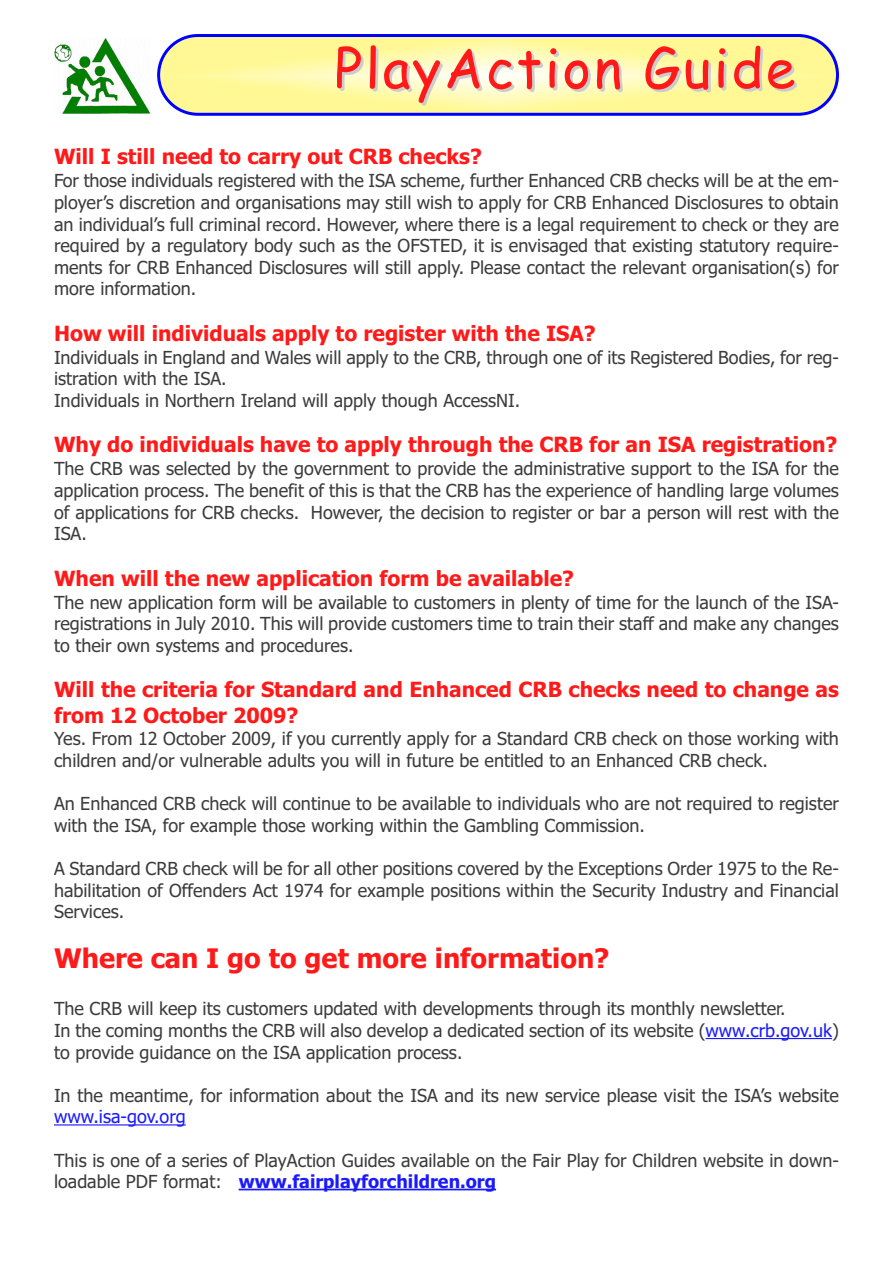
<style>
.page{position:relative;width:893px;height:1263px;background:#fff}
.page>*{position:absolute;margin:0;border:0;box-sizing:border-box;transform-origin:0 0}
.t1{font:54px "Comic Sans MS";letter-spacing:.05em;color:#ff1a1a}
.t2{font:700 27px "Tahoma";color:#ff1a1a}
.t3{font:700 21px/25.2px "Tahoma";color:#ff1a1a}
.t4{font:18px/21.6px "Tahoma";color:#3d3c3c}
.t5{font:18px "Tahoma";color:#1a1aff}
.s1{color:#1a1aff}
.s2{font-weight:700;color:#1a1aff}
</style>
<div class="page">
<hr style="left:706px;top:1038px;width:126px;height:1px;background:#1a1aff">
<hr style="left:54px;top:1124px;width:132px;height:1px;background:#1a1aff">
<hr style="left:239px;top:1188px;width:257px;height:2px;background:#1a1aff">
<img style="left:54px;top:38px;width:96px;height:75px">
<svg style="left:157px;top:34px;width:682px;height:82px;background:#ebe6b0"></svg>
<h1 class="t1" style="left:334px;top:37px;width:462px">PlayAction Guide</h1>
<p class="t3" style="left:54px;top:145px;width:429px">Will I still need to carry out CRB checks?</p>
<p class="t4" style="left:54px;top:170px;width:786px;text-align:justify">For those individuals registered with the ISA scheme, further Enhanced CRB checks will be at the em&shy;ployer’s discretion and organisations may still wish to apply for CRB Enhanced Disclosures to obtain an individual’s full criminal record. However, where there is a legal requirement to check or they are required by a regulatory body such as the OFSTED, it is envisaged that existing statutory require&shy;ments for CRB Enhanced Disclosures will still apply. Please contact the relevant organisation(s) for more information.</p>
<p class="t3" style="left:54px;top:321px;width:543px">How will individuals apply to register with the ISA?</p>
<p class="t4" style="left:54px;top:347px;width:786px">Individuals in England and Wales will apply to the CRB, through one of its Registered Bodies, for reg&shy;istration with the ISA.<br>Individuals in Northern Ireland will apply though AccessNI.</p>
<p class="t3" style="left:54px;top:433px;width:785px">Why do individuals have to apply through the CRB for an ISA registration?</p>
<p class="t4" style="left:54px;top:458px;width:786px;text-align:justify">The CRB was selected by the government to provide the administrative support to the ISA for the application process. The benefit of this is that the CRB has the experience of handling large volumes of applications for CRB checks. However, the decision to register or bar a person will rest with the ISA.</p>
<p class="t3" style="left:54px;top:566px;width:522px">When will the new application form be available?</p>
<p class="t4" style="left:54px;top:592px;width:786px;text-align:justify">The new application form will be available to customers in plenty of time for the launch of the ISA&shy;registrations in July 2010. This will provide customers time to train their staff and make any changes to their own systems and procedures.</p>
<p class="t3" style="left:54px;top:677px;width:786px">Will the criteria for Standard and Enhanced CRB checks need to change as from 12 October 2009?</p>
<p class="t4" style="left:54px;top:728px;width:786px">Yes. From 12 October 2009, if you currently apply for a Standard CRB check on those working with children and/or vulnerable adults you will in future be entitled to an Enhanced CRB check.</p>
<p class="t4" style="left:54px;top:793px;width:786px">An Enhanced CRB check will continue to be available to individuals who are not required to register with the ISA, for example those working within the Gambling Commission.</p>
<p class="t4" style="left:54px;top:858px;width:786px;text-align:justify">A Standard CRB check will be for all other positions covered by the Exceptions Order 1975 to the Re&shy;habilitation of Offenders Act 1974 for example positions within the Security Industry and Financial Services.</p>
<h2 class="t2" style="left:54px;top:943px;width:557px">Where can I go to get more information?</h2>
<p class="t4" style="left:54px;top:998px;width:786px">The CRB will keep its customers updated with developments through its monthly newsletter.<br>In the coming months the CRB will also develop a dedicated section of its website (<span class="s1">www.crb.gov.uk</span>) to provide guidance on the ISA application process.</p>
<p class="t4" style="left:54px;top:1085px;width:786px">In the meantime, for information about the ISA and its new service please visit the ISA’s website</p>
<p class="t5" style="left:54px;top:1107px;width:133px">www.isa-gov.org</p>
<p class="t4" style="left:54px;top:1150px;width:786px">This is one of a series of PlayAction Guides available on the Fair Play for Children website in down&shy;loadable PDF format: <span class="s2">www.fairplayforchildren.org</span></p>
</div>
